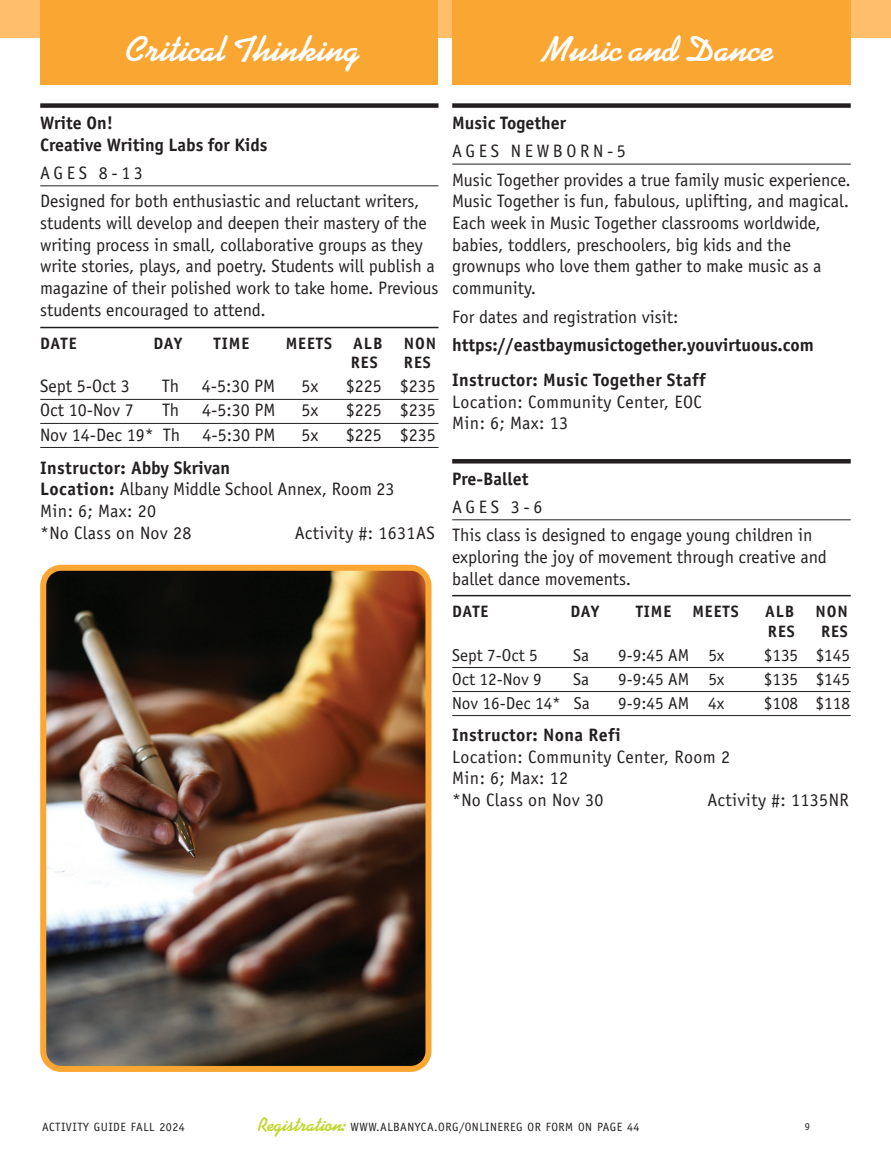
<style>
.page{position:relative;width:891px;height:1162px;background:#fff}
.page>*{position:absolute;margin:0;border:0;box-sizing:border-box;transform-origin:0 0}
.t1{font:700 36px "Kaufmann Std";color:#fff}
._03_Class_Description{font:18px/21.8px "Officina Sans Std";color:#231f20}
._08_Location_or_more_lines_of_other_info{font:18px "Officina Sans Std";letter-spacing:.02em;color:#231f20}
._06_When_Where_Prices{font:18px "Officina Sans Std";color:#231f20}
._07_Instructor__or_first_line_of_other_in{font:700 18px "Officina Sans Std";letter-spacing:.02em;color:#231f20}
._01_Class_Camp_Name__Big_Rule{font:700 18px/21.8px "Officina Sans Std";color:#231f20}
._03_Class_Description-2{font:700 18px "Officina Sans Std";color:#231f20}
._08_Location_or_more_lines_of_other_info-2{font:18px "Officina Sans Std";color:#231f20}
._02_Age_Group_Subhead{font:18px "Officina Sans Std";letter-spacing:.2em;color:#231f20}
._06_When_Where_Prices-2{font:17.25px "Officina Sans Std";color:#231f20}
._05_Schedule_Header_Lower_Half{font:700 16.5px "Officina Sans Std";letter-spacing:.055em;color:#231f20}
.t2{font:12px "Officina Sans Std";letter-spacing:.04em;color:#231f20}
.t3{font:10.5px "Officina Sans Std";color:#231f20}
.s1{font-weight:700}
.s2{font-family:"Kaufmann Std";font-weight:700;font-size:19.5px;color:#c1d72f}
</style>
<div class="page">
<div style="left:40px;top:103px;width:398px;height:5px;background:#231f20"></div>
<hr style="left:40px;top:185px;width:398px;height:1px;background:#231f20">
<hr style="left:40px;top:326px;width:398px;height:2px;background:#231f20">
<hr style="left:40px;top:399px;width:398px;height:1px;background:#231f20">
<hr style="left:40px;top:423px;width:398px;height:1px;background:#231f20">
<hr style="left:40px;top:447px;width:398px;height:1px;background:#231f20">
<div style="left:0;top:0;width:891px;height:37px;background:#ffbe69"></div>
<div style="left:452px;top:0;width:398px;height:84px;background:#faa633"></div>
<hr style="left:452px;top:459px;width:398px;height:4px;background:#231f20">
<hr style="left:452px;top:519px;width:398px;height:1px;background:#231f20">
<hr style="left:452px;top:594px;width:398px;height:2px;background:#231f20">
<hr style="left:452px;top:667px;width:398px;height:1px;background:#231f20">
<hr style="left:452px;top:691px;width:398px;height:1px;background:#231f20">
<hr style="left:452px;top:715px;width:398px;height:1px;background:#231f20">
<div style="left:40px;top:0;width:398px;height:84px;background:#faa633"></div>
<div style="left:452px;top:103px;width:398px;height:5px;background:#231f20"></div>
<hr style="left:452px;top:164px;width:398px;height:1px;background:#231f20">
<img style="left:47px;top:571px;width:377px;height:493px">
<div style="left:40px;top:564px;width:391px;height:507px;border:6px solid #faa633;border-radius:18px"></div>
<p class="t1" style="left:126px;top:27px;width:235px">Critical Thinking</p>
<p class="t1" style="left:541px;top:27px;width:234px">Music and Dance</p>
<p class="_01_Class_Camp_Name__Big_Rule" style="left:40px;top:112px;width:229px">Write On!<br>Creative Writing Labs for Kids</p>
<p class="_02_Age_Group_Subhead" style="left:40px;top:162px;width:104px">AGES 8-13</p>
<p class="_03_Class_Description" style="left:40px;top:190px;width:400px">Designed for both enthusiastic and reluctant writers, students will develop and deepen their mastery of the writing process in small, collaborative groups as they write stories, plays, and poetry. Students will publish a magazine of their polished work to take home. Previous students encouraged to attend.</p>
<p class="_05_Schedule_Header_Lower_Half" style="left:40px;top:332px;width:38px">DATE</p>
<p class="_05_Schedule_Header_Lower_Half" style="left:153px;top:332px;width:30px">DAY</p>
<p class="_05_Schedule_Header_Lower_Half" style="left:214px;top:332px;width:37px">TIME</p>
<p class="_05_Schedule_Header_Lower_Half" style="left:286px;top:332px;width:48px">MEETS</p>
<p class="_05_Schedule_Header_Lower_Half" style="left:353px;top:332px;width:31px">ALB</p>
<p class="_05_Schedule_Header_Lower_Half" style="left:404px;top:332px;width:34px">NON</p>
<p class="_05_Schedule_Header_Lower_Half" style="left:351px;top:352px;width:28px">RES</p>
<p class="_05_Schedule_Header_Lower_Half" style="left:404px;top:352px;width:28px">RES</p>
<p class="_06_When_Where_Prices" style="left:40px;top:376px;width:91px">Sept 5-Oct 3</p>
<p class="_06_When_Where_Prices" style="left:162px;top:376px;width:19px">Th</p>
<p class="_06_When_Where_Prices" style="left:202px;top:376px;width:75px">4-5:30 PM</p>
<p class="_06_When_Where_Prices" style="left:301px;top:376px;width:18px">5x</p>
<p class="_06_When_Where_Prices" style="left:346px;top:376px;width:92px">$225 $235</p>
<p class="_06_When_Where_Prices" style="left:40px;top:400px;width:95px">Oct 10-Nov 7</p>
<p class="_06_When_Where_Prices" style="left:162px;top:400px;width:19px">Th</p>
<p class="_06_When_Where_Prices" style="left:202px;top:400px;width:75px">4-5:30 PM</p>
<p class="_06_When_Where_Prices" style="left:301px;top:400px;width:18px">5x</p>
<p class="_06_When_Where_Prices" style="left:346px;top:400px;width:92px">$225 $235</p>
<p class="_06_When_Where_Prices" style="left:40px;top:424px;width:237px">Nov 14-Dec 19* Th 4-5:30 PM</p>
<p class="_06_When_Where_Prices" style="left:301px;top:424px;width:18px">5x</p>
<p class="_06_When_Where_Prices" style="left:346px;top:424px;width:92px">$225 $235</p>
<p class="_07_Instructor__or_first_line_of_other_in" style="left:40px;top:456px;width:191px">Instructor: Abby Skrivan</p>
<p class="_08_Location_or_more_lines_of_other_info-2" style="left:40px;top:478px;width:356px"><span class="s1">Location:</span> Albany Middle School Annex, Room 23</p>
<p class="_08_Location_or_more_lines_of_other_info" style="left:40px;top:500px;width:117px">Min: 6; Max: 20</p>
<p class="_08_Location_or_more_lines_of_other_info" style="left:40px;top:522px;width:153px">*No Class on Nov 28</p>
<p class="_08_Location_or_more_lines_of_other_info" style="left:295px;top:522px;width:141px">Activity #: 1631AS</p>
<p class="_01_Class_Camp_Name__Big_Rule" style="left:452px;top:112px;width:115px">Music Together</p>
<p class="_02_Age_Group_Subhead" style="left:452px;top:140px;width:175px">AGES NEWBORN-5</p>
<p class="_03_Class_Description" style="left:452px;top:169px;width:397px">Music Together provides a true family music experience.<br>Music Together is fun, fabulous, uplifting, and magical.<br>Each week in Music Together classrooms worldwide, babies, toddlers, preschoolers, big kids and the grownups who love them gather to make music as a community.</p>
<p class="_03_Class_Description" style="left:452px;top:305px;width:228px">For dates and registration visit:</p>
<p class="_03_Class_Description-2" style="left:452px;top:333px;width:363px">https://eastbaymusictogether.youvirtuous.com</p>
<p class="_07_Instructor__or_first_line_of_other_in" style="left:452px;top:368px;width:255px">Instructor: Music Together Staff</p>
<p class="_08_Location_or_more_lines_of_other_info" style="left:452px;top:391px;width:251px">Location: Community Center, EOC</p>
<p class="_08_Location_or_more_lines_of_other_info" style="left:452px;top:413px;width:117px">Min: 6; Max: 13</p>
<p class="_01_Class_Camp_Name__Big_Rule" style="left:452px;top:468px;width:78px">Pre-Ballet</p>
<p class="_02_Age_Group_Subhead" style="left:452px;top:496px;width:92px">AGES 3-6</p>
<p class="_03_Class_Description" style="left:452px;top:524px;width:376px">This class is designed to engage young children in exploring the joy of movement through creative and ballet dance movements.</p>
<p class="_05_Schedule_Header_Lower_Half" style="left:452px;top:600px;width:38px">DATE</p>
<p class="_05_Schedule_Header_Lower_Half" style="left:570px;top:600px;width:30px">DAY</p>
<p class="_05_Schedule_Header_Lower_Half" style="left:636px;top:600px;width:37px">TIME</p>
<p class="_05_Schedule_Header_Lower_Half" style="left:692px;top:600px;width:48px">MEETS</p>
<p class="_05_Schedule_Header_Lower_Half" style="left:765px;top:600px;width:31px">ALB</p>
<p class="_05_Schedule_Header_Lower_Half" style="left:815px;top:600px;width:34px">NON</p>
<p class="_05_Schedule_Header_Lower_Half" style="left:768px;top:620px;width:28px">RES</p>
<p class="_05_Schedule_Header_Lower_Half" style="left:821px;top:620px;width:28px">RES</p>
<p class="_06_When_Where_Prices-2" style="left:452px;top:644px;width:87px">Sept 7-Oct 5</p>
<p class="_06_When_Where_Prices-2" style="left:573px;top:644px;width:17px">Sa</p>
<p class="_06_When_Where_Prices-2" style="left:618px;top:644px;width:108px">9-9:45 AM 5x</p>
<p class="_06_When_Where_Prices-2" style="left:764px;top:644px;width:88px">$135 $145</p>
<p class="_06_When_Where_Prices-2" style="left:452px;top:668px;width:91px">Oct 12-Nov 9</p>
<p class="_06_When_Where_Prices-2" style="left:573px;top:668px;width:17px">Sa</p>
<p class="_06_When_Where_Prices-2" style="left:618px;top:668px;width:108px">9-9:45 AM 5x</p>
<p class="_06_When_Where_Prices-2" style="left:764px;top:668px;width:88px">$135 $145</p>
<p class="_06_When_Where_Prices-2" style="left:452px;top:692px;width:139px">Nov 16-Dec 14* Sa</p>
<p class="_06_When_Where_Prices-2" style="left:618px;top:692px;width:108px">9-9:45 AM 4x</p>
<p class="_06_When_Where_Prices-2" style="left:764px;top:692px;width:88px">$108 $118</p>
<p class="_07_Instructor__or_first_line_of_other_in" style="left:452px;top:723px;width:170px">Instructor: Nona Refi</p>
<p class="_08_Location_or_more_lines_of_other_info" style="left:452px;top:745px;width:279px">Location: Community Center, Room 2</p>
<p class="_08_Location_or_more_lines_of_other_info" style="left:452px;top:767px;width:117px">Min: 6; Max: 12</p>
<p class="_08_Location_or_more_lines_of_other_info" style="left:452px;top:789px;width:153px">*No Class on Nov 30</p>
<p class="_08_Location_or_more_lines_of_other_info" style="left:707px;top:789px;width:143px">Activity #: 1135NR</p>
<p class="t2" style="left:42px;top:1119px;width:144px">ACTIVITY GUIDE FALL 2024</p>
<p class="t2" style="left:258px;top:1119px;width:383px"><span class="s2">Registration:</span> WWW.ALBANYCA.ORG/ONLINEREG OR FORM ON PAGE 44</p>
<p class="t3" style="left:804px;top:1119px;width:7px">9</p>
</div>
